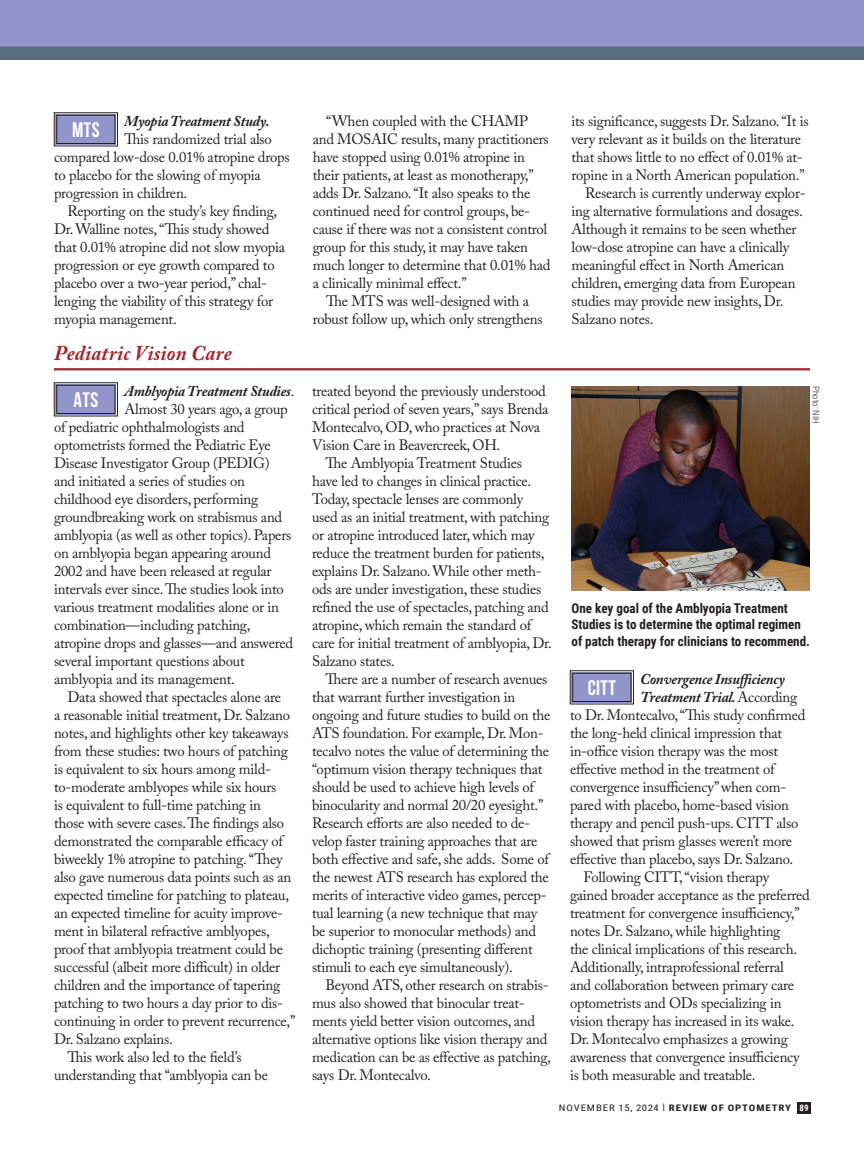
<style>
.page{position:relative;width:864px;height:1161px;background:#fff}
.page>*{position:absolute;margin:0;border:0;box-sizing:border-box;transform-origin:0 0}
.TOPIC{font:italic 700 21px "Adobe Caslon Pro";letter-spacing:.01em;color:#9f262e}
.feature_deck{font:700 21px "Bebas Neue";letter-spacing:.02em;color:#fff}
.body{font:15px/18px "Adobe Caslon Pro";letter-spacing:-.015em;color:#231f20}
.body-2{font:italic 700 15px "Adobe Caslon Pro";letter-spacing:-.015em;color:#231f20}
.captions{font:700 13.5px/16.5px "Roboto Condensed";color:#231f20}
.t1{font:700 9px "Roboto Condensed";letter-spacing:.085em;color:#231f20;scale:1.2 1}
.photo_credit{font:300 9px "Roboto Condensed";color:#231f20}
.s1{font-weight:400;font-style:normal}
.s2{font-weight:400}
.s3{color:#fff}
</style>
<div class="page">
<div style="left:798px;top:1102px;width:13px;height:11px;background:#231f20"></div>
<svg style="left:0;top:46px;width:864px;height:14px;background:#5c707d"></svg>
<div style="left:0;top:0;width:864px;height:46px;background:#9195ca"></div>
<svg style="left:54px;top:112px;width:64px;height:35px;background:#8d90bb"></svg>
<div style="left:56px;top:115px;width:59px;height:29px;border:1px solid #231f20"></div>
<img style="left:572px;top:386px;width:238px;height:205px">
<svg style="left:54px;top:382px;width:64px;height:35px;background:#8d90bb"></svg>
<div style="left:56px;top:385px;width:59px;height:29px;border:1px solid #231f20"></div>
<svg style="left:570px;top:670px;width:64px;height:35px;background:#8d90bb"></svg>
<div style="left:572px;top:673px;width:59px;height:29px;border:1px solid #231f20"></div>
<hr style="left:54px;top:368px;width:756px;height:2px;background:#9f262e">
<p class="feature_deck" style="left:72px;top:118px;width:29px">MTS</p>
<p class="body-2" style="left:124px;top:112px;width:147px">Myopia Treatment Study.</p>
<p class="body" style="left:124px;top:130px;width:149px">This randomized trial also</p>
<p class="body" style="left:54px;top:148px;width:237px">compared low-dose 0.01% atropine drops</p>
<p class="body" style="left:54px;top:166px;width:208px">to placebo for the slowing of myopia</p>
<p class="body" style="left:54px;top:184px;width:135px">progression in children.</p>
<p class="body" style="left:54px;top:202px;width:233px;text-indent:14px">Reporting on the study’s key finding, Dr. Walline notes, “This study showed that 0.01% atropine did not slow myopia progression or eye growth compared to placebo over a two-year period,” chal&shy;lenging the viability of this strategy for myopia management.</p>
<p class="TOPIC" style="left:54px;top:341px;width:179px">Pediatric Vision Care</p>
<p class="feature_deck" style="left:74px;top:388px;width:26px">ATS</p>
<p class="body-2" style="left:124px;top:382px;width:172px">Amblyopia Treatment Studies<span class="s1">.</span></p>
<p class="body" style="left:124px;top:400px;width:165px">Almost 30 years ago, a group</p>
<p class="body" style="left:54px;top:418px;width:192px">of pediatric ophthalmologists and</p>
<p class="body" style="left:54px;top:436px;width:218px">optometrists formed the Pediatric Eye</p>
<p class="body" style="left:54px;top:454px;width:217px">Disease Investigator Group (PEDIG)</p>
<p class="body" style="left:54px;top:472px;width:192px">and initiated a series of studies on</p>
<p class="body" style="left:54px;top:490px;width:206px">childhood eye disorders, performing</p>
<p class="body" style="left:54px;top:508px;width:230px">groundbreaking work on strabismus and</p>
<p class="body" style="left:54px;top:526px;width:239px">amblyopia (as well as other topics). Papers</p>
<p class="body" style="left:54px;top:544px;width:219px">on amblyopia began appearing around</p>
<p class="body" style="left:54px;top:562px;width:219px">2002 and have been released at regular</p>
<p class="body" style="left:54px;top:580px;width:231px">intervals ever since. The studies look into</p>
<p class="body" style="left:54px;top:598px;width:226px">various treatment modalities alone or in</p>
<p class="body" style="left:54px;top:616px;width:198px">combination—including patching,</p>
<p class="body" style="left:54px;top:634px;width:241px">atropine drops and glasses—and answered</p>
<p class="body" style="left:54px;top:652px;width:192px">several important questions about</p>
<p class="body" style="left:54px;top:670px;width:182px">amblyopia and its management.</p>
<p class="body" style="left:54px;top:688px;width:243px;text-indent:14px">Data showed that spectacles alone are<br>a reasonable initial treatment, Dr. Salzano notes, and highlights other key takeaways from these studies: two hours of patching is equivalent to six hours among mild&shy;to-moderate amblyopes while six hours<br>is equivalent to full-time patching in<br>those with severe cases. The findings also demonstrated the comparable efficacy of biweekly 1% atropine to patching. “They also gave numerous data points such as an expected timeline for patching to plateau, an expected timeline for acuity improve&shy;ment in bilateral refractive amblyopes, proof that amblyopia treatment could be successful (albeit more difficult) in older children and the importance of tapering patching to two hours a day prior to dis&shy;continuing in order to prevent recurrence,” Dr. Salzano explains.</p>
<p class="body" style="left:54px;top:1048px;width:216px;text-indent:14px">This work also led to the field’s understanding that “amblyopia can be</p>
<p class="body" style="left:313px;top:112px;width:239px;text-indent:14px">“When coupled with the CHAMP and MOSAIC results, many practitioners have stopped using 0.01% atropine in their patients, at least as monotherapy,” adds Dr. Salzano. “It also speaks to the continued need for control groups, be&shy;cause if there was not a consistent control group for this study, it may have taken much longer to determine that 0.01% had a clinically minimal effect.”</p>
<p class="body" style="left:313px;top:292px;width:231px;text-align:center">The MTS was well-designed with a robust follow up, which only strengthens</p>
<p class="body" style="left:572px;top:112px;width:239px">its significance, suggests Dr. Salzano. “It is very relevant as it builds on the literature that shows little to no effect of 0.01% at&shy;ropine in a North American population.”</p>
<p class="body" style="left:572px;top:184px;width:236px;text-indent:14px">Research is currently underway explor&shy;ing alternative formulations and dosages.<br>Although it remains to be seen whether low-dose atropine can have a clinically meaningful effect in North American children, emerging data from European studies may provide new insights, Dr.<br>Salzano notes.</p>
<p class="body" style="left:312px;top:382px;width:238px">treated beyond the previously understood critical period of seven years,” says Brenda Montecalvo, OD, who practices at Nova Vision Care in Beavercreek, OH.</p>
<p class="body" style="left:312px;top:454px;width:241px;text-indent:14px">The Amblyopia Treatment Studies<br>have led to changes in clinical practice.<br>Today, spectacle lenses are commonly used as an initial treatment, with patching or atropine introduced later, which may reduce the treatment burden for patients, explains Dr. Salzano. While other meth&shy;ods are under investigation, these studies refined the use of spectacles, patching and atropine, which remain the standard of care for initial treatment of amblyopia, Dr.<br>Salzano states.</p>
<p class="body" style="left:312px;top:670px;width:240px;text-indent:14px">There are a number of research avenues that warrant further investigation in ongoing and future studies to build on the ATS foundation. For example, Dr. Mon&shy;tecalvo notes the value of determining the “optimum vision therapy techniques that should be used to achieve high levels of binocularity and normal 20/20 eyesight.” Research efforts are also needed to de&shy;velop faster training approaches that are both effective and safe, she adds. Some of the newest ATS research has explored the merits of interactive video games, percep&shy;tual learning (a new technique that may be superior to monocular methods) and dichoptic training (presenting different stimuli to each eye simultaneously).</p>
<p class="body" style="left:312px;top:976px;width:241px;text-indent:14px">Beyond ATS, other research on strabis&shy;mus also showed that binocular treat&shy;ments yield better vision outcomes, and alternative options like vision therapy and medication can be as effective as patching, says Dr. Montecalvo.</p>
<p class="photo_credit" style="left:822px;top:386px;width:39px;rotate:90deg">Photo: NIH</p>
<p class="captions" style="left:572px;top:599px;width:240px">One key goal of the Amblyopia Treatment<br>Studies is to determine the optimal regimen of patch therapy for clinicians to recommend.</p>
<p class="feature_deck" style="left:588px;top:676px;width:30px">CITT</p>
<p class="body-2" style="left:640px;top:670px;width:146px">Convergence Insufficiency</p>
<p class="body-2" style="left:640px;top:688px;width:158px">Treatment Trial. <span class="s1">According</span></p>
<p class="body" style="left:570px;top:706px;width:237px">to Dr. Montecalvo, “This study confirmed</p>
<p class="body" style="left:570px;top:724px;width:214px">the long-held clinical impression that</p>
<p class="body" style="left:570px;top:742px;width:210px">in-office vision therapy was the most</p>
<p class="body" style="left:570px;top:760px;width:206px">effective method in the treatment of</p>
<p class="body" style="left:570px;top:778px;width:218px">convergence insufficiency” when com-</p>
<p class="body" style="left:570px;top:796px;width:221px">pared with placebo, home-based vision</p>
<p class="body" style="left:570px;top:814px;width:230px">therapy and pencil push-ups. CITT also</p>
<p class="body" style="left:570px;top:832px;width:224px">showed that prism glasses weren’t more</p>
<p class="body" style="left:570px;top:850px;width:225px">effective than placebo, says Dr. Salzano.</p>
<p class="body" style="left:570px;top:868px;width:241px;text-indent:14px">Following CITT, “vision therapy gained broader acceptance as the preferred treatment for convergence insufficiency,” notes Dr. Salzano, while highlighting<br>the clinical implications of this research.<br>Additionally, intraprofessional referral<br>and collaboration between primary care optometrists and ODs specializing in vision therapy has increased in its wake.<br>Dr. Montecalvo emphasizes a growing awareness that convergence insufficiency is both measurable and treatable.</p>
<p class="t1" style="left:559px;top:1102px;width:210px"><span class="s2">NOVEMBER 15, 2024 |</span> REVIEW OF OPTOMETRY <span class="s3">89</span></p>
</div>
